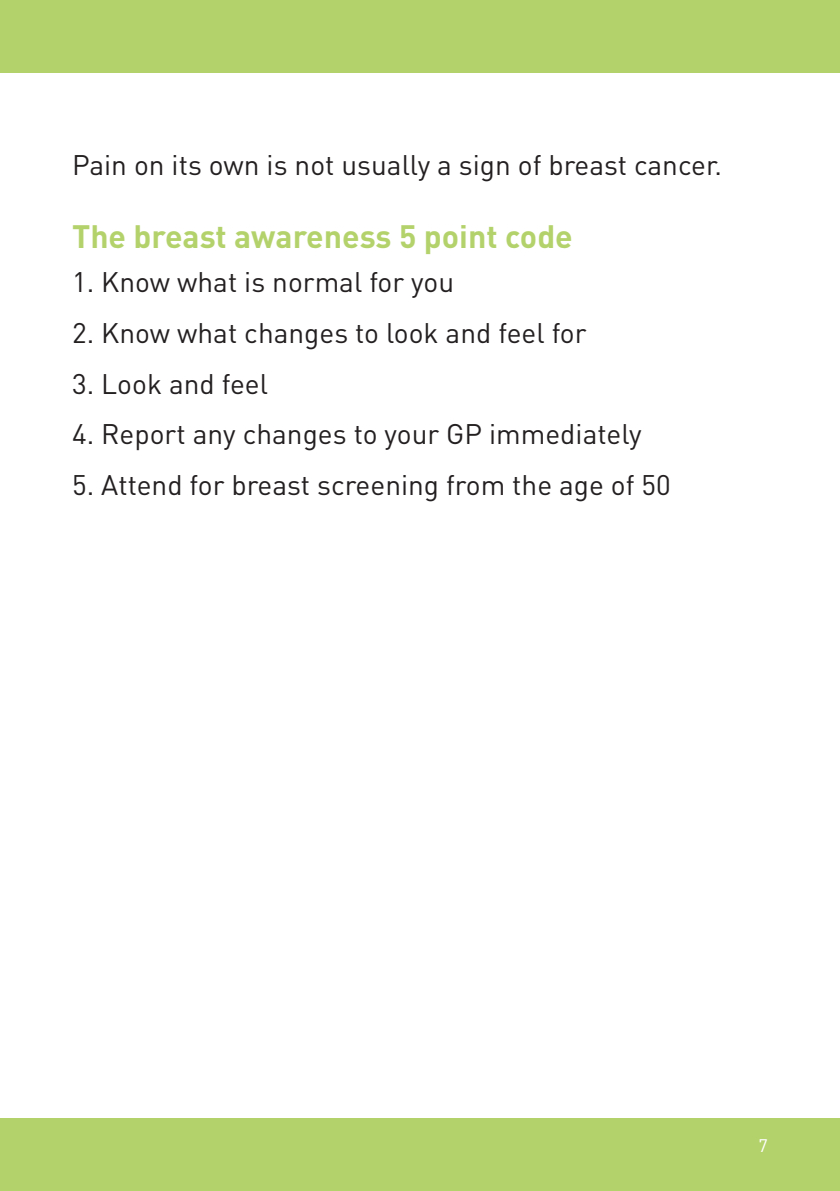
<style>
.page{position:relative;width:840px;height:1191px;background:#fff}
.page>*{position:absolute;margin:0;border:0;box-sizing:border-box;transform-origin:0 0}
.t1{font:700 32px "DIN";color:#b4d26c}
.t2{font:28px "DIN";color:#231f20}
.t3{font:18px "DIN";color:#fff}
</style>
<div class="page">
<div style="left:0;top:1119px;width:839px;height:72px;background:#b4d26c"></div>
<div style="left:0;top:0;width:839px;height:72px;background:#b4d26c"></div>
<p class="t2" style="left:72px;top:148px;width:651px">Pain on its own is not usually a sign of breast cancer.</p>
<p class="t1" style="left:72px;top:215px;width:502px">The breast awareness 5 point code</p>
<p class="t2" style="left:72px;top:265px;width:383px">1. Know what is normal for you</p>
<p class="t2" style="left:72px;top:315px;width:515px">2. Know what changes to look and feel for</p>
<p class="t2" style="left:72px;top:366px;width:197px">3. Look and feel</p>
<p class="t2" style="left:72px;top:417px;width:570px">4. Report any changes to your GP immediately</p>
<p class="t2" style="left:72px;top:467px;width:600px">5. Attend for breast screening from the age of 50</p>
<p class="t3" style="left:758px;top:1134px;width:11px">7</p>
</div>
